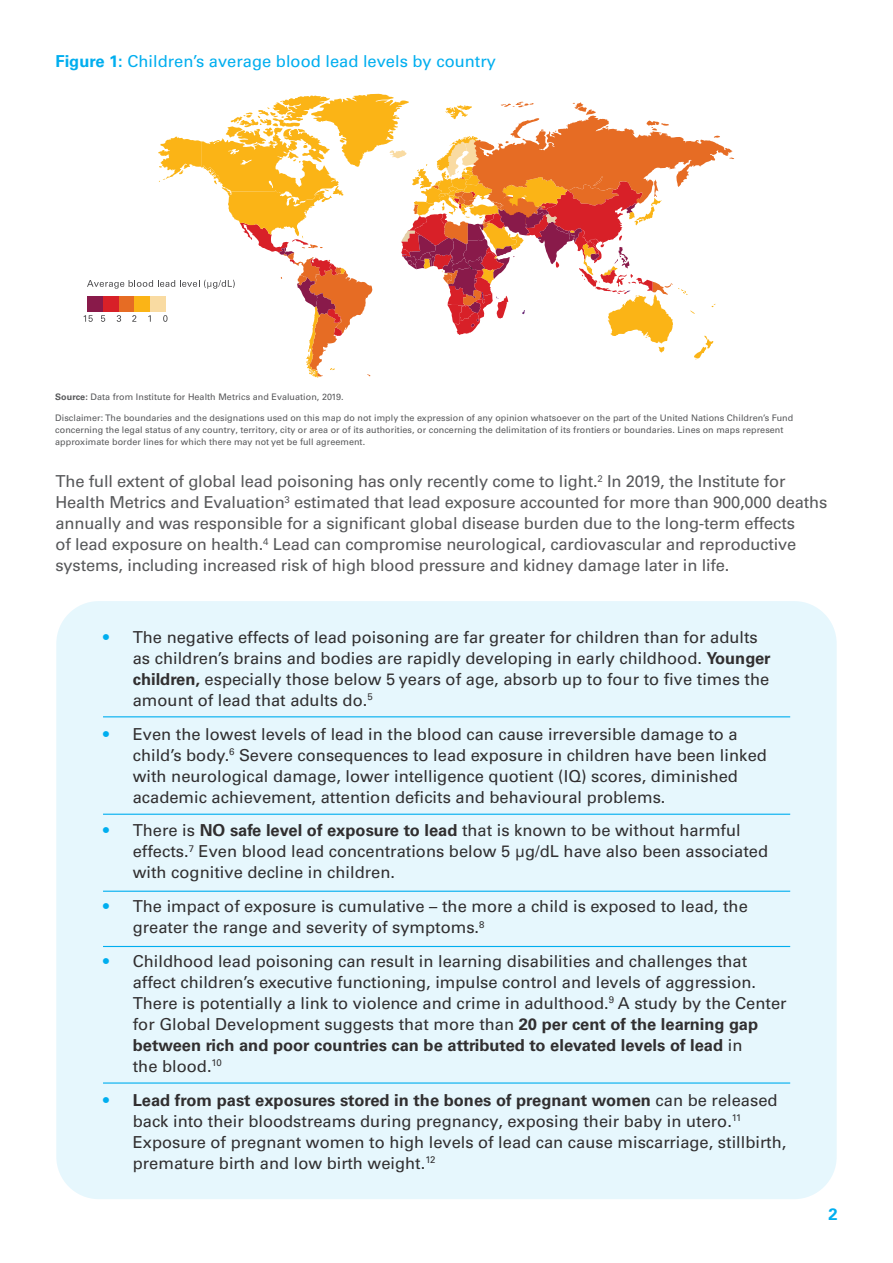
<style>
.page{position:relative;width:893px;height:1263px;background:#fff}
.page>*{position:absolute;margin:0;border:0;box-sizing:border-box;transform-origin:0 0}
.t1{font:16.5px/21px "Univers LT Pro 55 Roman";color:#312f30}
.t2{font:16.5px/21px "Univers LT Pro 55 Roman";letter-spacing:-.01em;color:#57585a}
.t3{font:700 16.5px "Univers LT Pro 65";color:#312f30}
.t4{font:16.5px "Univers LT Pro 55 Roman";color:#00aeef}
.t5{font:700 16.5px "Univers LT Std";color:#00aeef}
.t6{font:9px/12px "Univers LT Pro 55 Roman";letter-spacing:.005em;color:#57585a}
.s1{font-family:"Univers LT Pro 65";font-weight:700}
.s2{color:#00aeef}
.s3{font-family:"Univers LT Pro 55 Roman";font-weight:400}
.s4{font-family:"Univers LT Pro 55 Roman";font-weight:400;color:#00aeef}
</style>
<div class="page">
<div style="left:56px;top:601px;width:781px;height:598px;background:#e6f7fd;border-radius:43px"></div>
<svg style="left:84px;top:94px;width:650px;height:284px"></svg>
<hr style="left:103px;top:716px;width:687px;height:1px;background:#00aeef">
<hr style="left:103px;top:814px;width:687px;height:1px;background:#00aeef">
<hr style="left:103px;top:891px;width:687px;height:1px;background:#00aeef">
<hr style="left:103px;top:946px;width:687px;height:1px;background:#00aeef">
<hr style="left:103px;top:1082px;width:687px;height:1px;background:#00aeef">
<p class="t4" style="left:56px;top:51px;width:442px"><span class="s1">Figure 1:</span> Children’s average blood lead levels by country</p>
<p class="t6" style="left:55px;top:390px;width:290px"><span class="s1">Source:</span> Data from Institute for Health Metrics and Evaluation, 2019.</p>
<p class="t6" style="left:55px;top:412px;width:739px">Disclaimer: The boundaries and the designations used on this map do not imply the expression of any opinion whatsoever on the part of the United Nations Children’s Fund concerning the legal status of any country, territory, city or area or of its authorities, or concerning the delimitation of its frontiers or boundaries. Lines on maps represent approximate border lines for which there may not yet be full agreement.</p>
<p class="t2" style="left:56px;top:471px;width:773px">The full extent of global lead poisoning has only recently come to light.<sup>2</sup> In 2019, the Institute for Health Metrics and Evaluation<sup>3</sup> estimated that lead exposure accounted for more than 900,000 deaths annually and was responsible for a significant global disease burden due to the long-term effects<br>of lead exposure on health.<sup>4</sup> Lead can compromise neurological, cardiovascular and reproductive systems, including increased risk of high blood pressure and kidney damage later in life.</p>
<p class="t1" style="left:133px;top:626px;width:639px;text-indent:-30px"><span class="s2">•</span> The negative effects of lead poisoning are far greater for children than for adults as children’s brains and bodies are rapidly developing in early childhood. <span class="s1">Younger children,</span> especially those below 5 years of age, absorb up to four to five times the amount of lead that adults do.<sup>5</sup></p>
<p class="t1" style="left:133px;top:723px;width:636px;text-indent:-30px"><span class="s2">•</span> Even the lowest levels of lead in the blood can cause irreversible damage to a child’s body.<sup>6</sup> Severe consequences to lead exposure in children have been linked with neurological damage, lower intelligence quotient (IQ) scores, diminished academic achievement, attention deficits and behavioural problems.</p>
<p class="t1" style="left:133px;top:820px;width:637px;text-indent:-30px"><span class="s2">•</span> There is <span class="s1">NO safe level of exposure to lead</span> that is known to be without harmful effects.<sup>7</sup> Even blood lead concentrations below 5 µg/dL have also been associated with cognitive decline in children.</p>
<p class="t1" style="left:133px;top:896px;width:617px;text-indent:-30px"><span class="s2">•</span> The impact of exposure is cumulative – the more a child is exposed to lead, the greater the range and severity of symptoms.<sup>8</sup></p>
<p class="t1" style="left:133px;top:950px;width:655px;text-indent:-30px"><span class="s2">•</span> Childhood lead poisoning can result in learning disabilities and challenges that affect children’s executive functioning, impulse control and levels of aggression.<br>There is potentially a link to violence and crime in adulthood.<sup>9</sup> A study by the Center for Global Development suggests that more than <span class="s1">20 per cent of the learning gap</span></p>
<p class="t3" style="left:133px;top:1035px;width:611px">between rich and poor countries can be attributed to elevated levels of lead <span class="s3">in</span></p>
<p class="t1" style="left:133px;top:1055px;width:91px">the blood.<sup>10</sup></p>
<p class="t3" style="left:103px;top:1090px;width:676px"><span class="s4">•</span> Lead from past exposures stored in the bones of pregnant women <span class="s3">can be released</span></p>
<p class="t1" style="left:133px;top:1110px;width:655px">back into their bloodstreams during pregnancy, exposing their baby in utero.<sup>11<br></sup>Exposure of pregnant women to high levels of lead can cause miscarriage, stillbirth, premature birth and low birth weight.<sup>12</sup></p>
<p class="t5" style="left:828px;top:1204px;width:11px">2</p>
</div>
